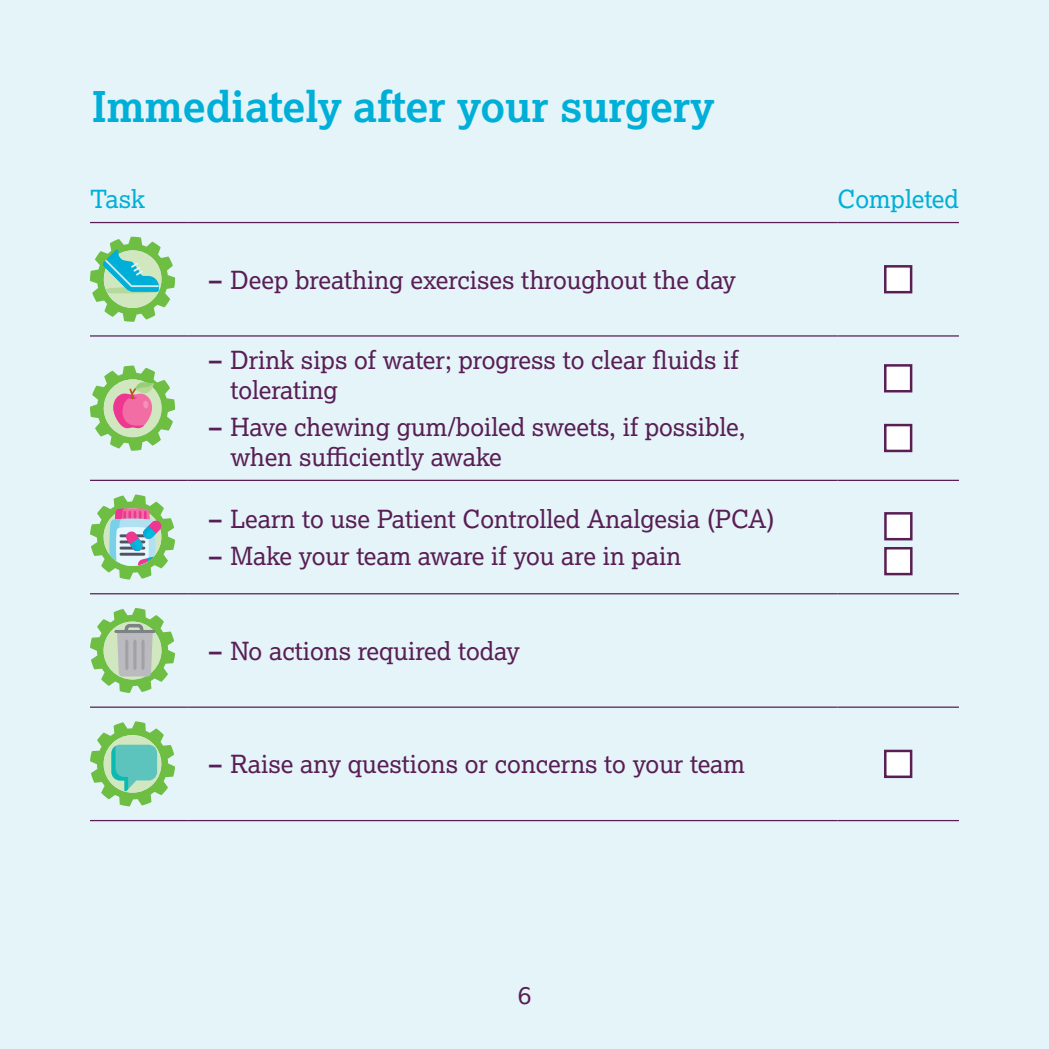
<style>
.page{position:relative;width:1049px;height:1049px;background:#e4f4f9}
.page>*{position:absolute;margin:0;border:0;box-sizing:border-box;transform-origin:0 0}
.t1{font:700 42.5px "Lexia";color:#00afd7}
.t2{font:25px/30px "Lexia";color:#591e54}
.Table_body{font:25px "Lexia";color:#00afd7}
.s1{font-weight:700}
</style>
<div class="page">
<hr style="left:90px;top:222px;width:98px;height:1px;background:#591e54">
<hr style="left:188px;top:222px;width:649px;height:1px;background:#591e54">
<hr style="left:837px;top:222px;width:122px;height:1px;background:#591e54">
<hr style="left:90px;top:335px;width:98px;height:2px;background:#591e54">
<hr style="left:188px;top:335px;width:649px;height:2px;background:#591e54">
<hr style="left:837px;top:335px;width:122px;height:2px;background:#591e54">
<hr style="left:90px;top:480px;width:98px;height:1px;background:#591e54">
<hr style="left:188px;top:480px;width:649px;height:1px;background:#591e54">
<hr style="left:837px;top:480px;width:122px;height:1px;background:#591e54">
<hr style="left:90px;top:593px;width:98px;height:1px;background:#591e54">
<hr style="left:188px;top:593px;width:649px;height:1px;background:#591e54">
<hr style="left:837px;top:593px;width:122px;height:1px;background:#591e54">
<hr style="left:90px;top:706px;width:98px;height:2px;background:#591e54">
<hr style="left:188px;top:706px;width:649px;height:2px;background:#591e54">
<hr style="left:837px;top:706px;width:122px;height:2px;background:#591e54">
<hr style="left:90px;top:820px;width:98px;height:1px;background:#591e54">
<hr style="left:188px;top:820px;width:649px;height:1px;background:#591e54">
<hr style="left:837px;top:820px;width:122px;height:1px;background:#591e54">
<svg style="left:90px;top:237px;width:85px;height:85px"></svg>
<div style="left:884px;top:265px;width:28px;height:28px;background:#fff;border:2px solid #591e54"></div>
<svg style="left:90px;top:365px;width:85px;height:86px"></svg>
<div style="left:884px;top:364px;width:28px;height:28px;background:#fff;border:2px solid #591e54"></div>
<div style="left:884px;top:424px;width:28px;height:28px;background:#fff;border:2px solid #591e54"></div>
<svg style="left:90px;top:494px;width:85px;height:85px"></svg>
<svg style="left:90px;top:608px;width:85px;height:85px"></svg>
<svg style="left:90px;top:721px;width:85px;height:85px"></svg>
<div style="left:884px;top:750px;width:28px;height:28px;background:#fff;border:2px solid #591e54"></div>
<div style="left:884px;top:512px;width:28px;height:28px;background:#fff;border:2px solid #591e54"></div>
<div style="left:884px;top:547px;width:28px;height:28px;background:#fff;border:2px solid #591e54"></div>
<p class="t1" style="left:92px;top:80px;width:624px">Immediately after your surgery</p>
<p class="Table_body" style="left:90px;top:184px;width:57px">Task</p>
<p class="Table_body" style="left:837px;top:184px;width:123px">Completed</p>
<p class="t2" style="left:209px;top:264px;width:528px"><span class="s1">–</span> Deep breathing exercises throughout the day</p>
<p class="t2" style="left:230px;top:344px;width:510px;text-indent:-21px"><span class="s1">–</span> Drink sips of water; progress to clear fluids if tolerating</p>
<p class="t2" style="left:230px;top:411px;width:517px;text-indent:-21px"><span class="s1">–</span> Have chewing gum/boiled sweets, if possible, when sufficiently awake</p>
<p class="t2" style="left:209px;top:503px;width:567px"><span class="s1">–</span> Learn to use Patient Controlled Analgesia (PCA)</p>
<p class="t2" style="left:209px;top:540px;width:474px"><span class="s1">–</span> Make your team aware if you are in pain</p>
<p class="t2" style="left:209px;top:635px;width:312px"><span class="s1">–</span> No actions required today</p>
<p class="t2" style="left:209px;top:749px;width:537px"><span class="s1">–</span> Raise any questions or concerns to your team</p>
<p class="t2" style="left:518px;top:979px;width:15px">6</p>
</div>
